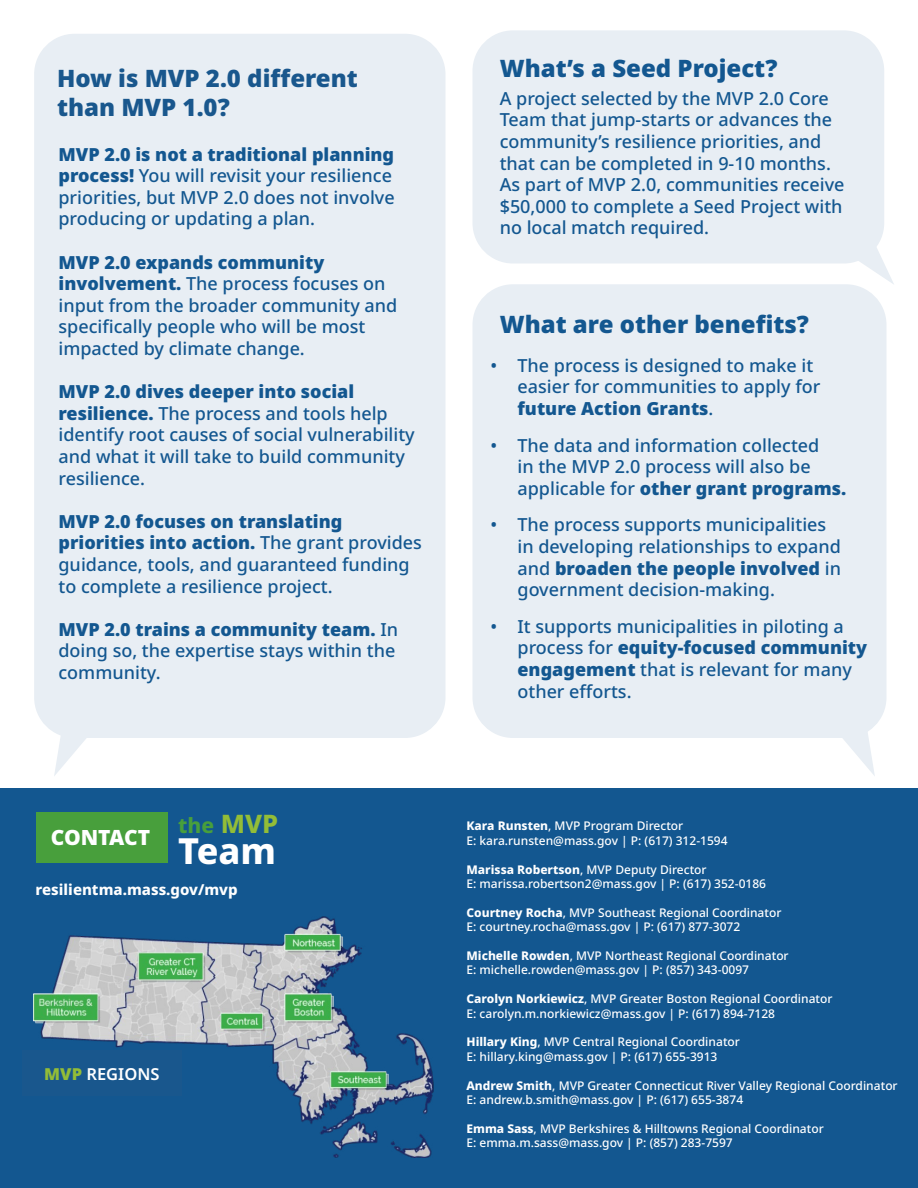
<style>
.page{position:relative;width:918px;height:1188px;background:#fff}
.page>*{position:absolute;margin:0;border:0;box-sizing:border-box;transform-origin:0 0}
.t1{font:800 36px "Noto Sans";color:#fff}
.t2{font:900 24px "Noto Sans";color:#135790}
.t3{font:900 24px/28.8px "Noto Sans";color:#19578d}
.t4{font:900 21px "Noto Sans";letter-spacing:-.01em;color:#fff}
.t5{font:800 21px "Noto Sans";color:#489f3c}
.t6{font:500 18px/21.6px "Noto Sans";color:#135790}
.t7{font:600 16.5px "Noto Sans";color:#fff}
.t8{font:800 15px "Noto Sans";color:#fff}
.t9{font:500 12px/14.4px "Noto Sans";color:#fff}
.s1{font-weight:900}
.s2{font-size:25.5px;color:#93bd37}
.s3{font-weight:900;color:#93bd37}
.s4{font-weight:800}
</style>
<div class="page">
<div style="left:0;top:788px;width:918px;height:400px;background:#135790"></div>
<img style="left:33px;top:916px;width:400px;height:242px">
<div style="left:22px;top:1050px;width:159px;height:45px;background:#19578d"></div>
<div style="left:36px;top:813px;width:131px;height:50px;background:#489f3c"></div>
<div style="left:472px;top:30px;width:412px;height:234px;background:#e8eef4;border-radius:40px"></div>
<svg style="left:810px;top:230px;width:84px;height:54px"></svg>
<div style="left:34px;top:34px;width:412px;height:704px;background:#e8eef4;border-radius:40px"></div>
<div style="left:472px;top:284px;width:414px;height:454px;background:#e8eef4;border-radius:40px"></div>
<svg style="left:54px;top:736px;width:32px;height:40px"></svg>
<svg style="left:843px;top:729px;width:32px;height:47px"></svg>
<h2 class="t3" style="left:57px;top:64px;width:302px">How is MVP 2.0 different than MVP 1.0?</h2>
<p class="t6" style="left:59px;top:144px;width:338px"><span class="s1">MVP 2.0 is not a traditional planning process!</span> You will revisit your resilience priorities, but MVP 2.0 does not involve producing or updating a plan.</p>
<p class="t6" style="left:59px;top:252px;width:340px"><span class="s1">MVP 2.0 expands community involvement.</span> The process focuses on input from the broader community and specifically people who will be most impacted by climate change.</p>
<p class="t6" style="left:59px;top:381px;width:358px"><span class="s1">MVP 2.0 dives deeper into social resilience.</span> The process and tools help identify root causes of social vulnerability and what it will take to build community resilience.</p>
<p class="t6" style="left:59px;top:511px;width:365px"><span class="s1">MVP 2.0 focuses on translating priorities into action.</span> The grant provides guidance, tools, and guaranteed funding to complete a resilience project.</p>
<p class="t6" style="left:59px;top:619px;width:341px"><span class="s1">MVP 2.0 trains a community team.</span> In doing so, the expertise stays within the community.</p>
<h2 class="t2" style="left:500px;top:54px;width:279px">What’s a Seed Project?</h2>
<p class="t6" style="left:500px;top:88px;width:346px">A project selected by the MVP 2.0 Core Team that jump-starts or advances the community’s resilience priorities, and that can be completed in 9-10 months.<br>As part of MVP 2.0, communities receive $50,000 to complete a Seed Project with no local match required.</p>
<h2 class="t2" style="left:500px;top:311px;width:311px">What are other benefits?</h2>
<p class="t6" style="left:518px;top:355px;width:304px;text-indent:-27px">• The process is designed to make it easier for communities to apply for <span class="s1">future Action Grants</span>.</p>
<p class="t6" style="left:518px;top:435px;width:330px;text-indent:-27px">• The data and information collected<br>in the MVP 2.0 process will also be applicable for <span class="s1">other grant programs.</span></p>
<p class="t6" style="left:518px;top:514px;width:325px;text-indent:-27px">• The process supports municipalities in developing relationships to expand and <span class="s1">broaden the people involved</span> in government decision-making.</p>
<p class="t6" style="left:518px;top:616px;width:351px;text-indent:-27px">• It supports municipalities in piloting a process for <span class="s1">equity-focused community engagement</span> that is relevant for many other efforts.</p>
<p class="t4" style="left:51px;top:826px;width:101px">CONTACT</p>
<p class="t5" style="left:178px;top:813px;width:102px">the <span class="s2">MVP</span></p>
<h1 class="t1" style="left:178px;top:830px;width:99px">Team</h1>
<p class="t8" style="left:36px;top:881px;width:204px">resilientma.mass.gov/mvp</p>
<p class="t7" style="left:44px;top:1064px;width:117px"><span class="s3">MVP</span> REGIONS</p>
<p class="t9" style="left:466px;top:819px;width:263px"><span class="s4">Kara Runsten</span>, MVP Program Director<br>E: kara.runsten@mass.gov | P: (617) 312-1594</p>
<p class="t9" style="left:466px;top:862px;width:301px"><span class="s4">Marissa Robertson</span>, MVP Deputy Director<br>E: marissa.robertson2@mass.gov | P: (617) 352-0186</p>
<p class="t9" style="left:466px;top:906px;width:317px"><span class="s4">Courtney Rocha</span>, MVP Southeast Regional Coordinator<br>E: courtney.rocha@mass.gov | P: (617) 877-3072</p>
<p class="t9" style="left:466px;top:949px;width:324px"><span class="s4">Michelle Rowden</span>, MVP Northeast Regional Coordinator<br>E: michelle.rowden@mass.gov | P: (857) 343-0097</p>
<p class="t9" style="left:466px;top:992px;width:368px"><span class="s4">Carolyn Norkiewicz</span>, MVP Greater Boston Regional Coordinator<br>E: carolyn.m.norkiewicz@mass.gov | P: (617) 894-7128</p>
<p class="t9" style="left:466px;top:1035px;width:275px"><span class="s4">Hillary King</span>, MVP Central Regional Coordinator<br>E: hillary.king@mass.gov | P: (617) 655-3913</p>
<p class="t9" style="left:466px;top:1078px;width:433px"><span class="s4">Andrew Smith</span>, MVP Greater Connecticut River Valley Regional Coordinator<br>E: andrew.b.smith@mass.gov | P: (617) 655-3874</p>
<p class="t9" style="left:466px;top:1122px;width:359px"><span class="s4">Emma Sass</span>, MVP Berkshires &amp; Hilltowns Regional Coordinator<br>E: emma.m.sass@mass.gov | P: (857) 283-7597</p>
</div>
